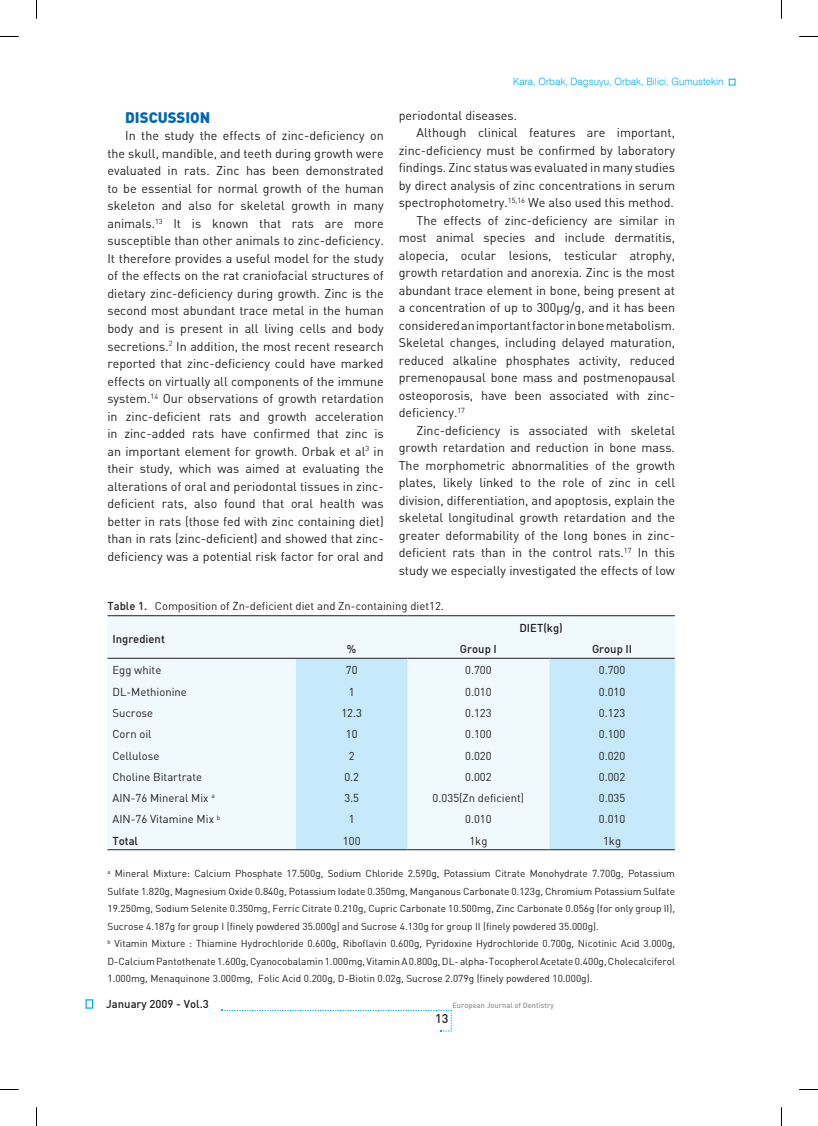
<style>
.page{position:relative;width:818px;height:1126px;background:#fff}
.page>*{position:absolute;margin:0;border:0;box-sizing:border-box;transform-origin:0 0}
.t1{font:15px "Din B Black";color:#0166b3}
.t2{font:12.5px/17.5px "Din B Regular";color:#231f20;text-align:justify}
.t3{font:12.5px "Din B Medium";color:#231f20}
.t4{font:11.25px "Din B Regular";color:#231f20}
.t5{font:11.25px "Din B Medium";color:#231f20}
.t6{font:10px/17.5px "Din B Regular";color:#231f20}
.t7{font:300 10px "Swiss 721 BT";color:#00aeef}
.t8{font:7.5px "Din B Medium";color:#939598}
.s1{font-family:"Din B Medium"}
</style>
<div class="page">
<div style="left:85px;top:999px;width:8px;height:9px;border:1px solid #00aeef"></div>
<svg style="left:222px;top:1009px;width:230px;height:22px"></svg>
<div style="left:107px;top:616px;width:567px;height:233px;background:#f0f9fd"></div>
<svg style="left:296px;top:659px;width:378px;height:190px;fill:#c6eafa"></svg>
<hr style="left:107px;top:658px;width:189px;height:1px;background:#231f20">
<hr style="left:296px;top:658px;width:111px;height:1px;background:#231f20">
<hr style="left:407px;top:658px;width:142px;height:1px;background:#231f20">
<hr style="left:549px;top:658px;width:125px;height:1px;background:#231f20">
<hr style="left:107px;top:615px;width:189px;height:1px;background:#231f20">
<hr style="left:296px;top:615px;width:111px;height:1px;background:#231f20">
<hr style="left:407px;top:615px;width:142px;height:1px;background:#231f20">
<hr style="left:549px;top:615px;width:125px;height:1px;background:#231f20">
<hr style="left:107px;top:849px;width:189px;height:1px;background:#231f20">
<hr style="left:296px;top:849px;width:111px;height:1px;background:#231f20">
<hr style="left:407px;top:849px;width:142px;height:1px;background:#231f20">
<hr style="left:549px;top:849px;width:125px;height:1px;background:#231f20">
<svg style="left:728px;top:79px;width:6px;height:6px"></svg>
<svg style="left:0;top:36px;width:19px;height:1px"></svg>
<svg style="left:799px;top:36px;width:18px;height:1px"></svg>
<svg style="left:0;top:1089px;width:19px;height:1px"></svg>
<svg style="left:799px;top:1089px;width:18px;height:1px"></svg>
<svg style="left:36px;top:0;width:1px;height:19px"></svg>
<svg style="left:36px;top:1107px;width:1px;height:18px"></svg>
<p class="t1" style="left:125px;top:107px;width:25px">DISCUSS</p>
<p class="t1" style="left:185px;top:107px;width:15px">ION</p>
<p class="t2" style="left:107px;top:127px;width:278px;text-indent:18px">In the study the effects of zinc-deficiency on the skull, mandible, and teeth during growth were evaluated in rats. Zinc has been demonstrated to be essential for normal growth of the human skeleton and also for skeletal growth in many animals.<sup>13</sup> It is known that rats are more susceptible than other animals to zinc-deficiency.<br>It therefore provides a useful model for the study of the effects on the rat craniofacial structures of dietary zinc-deficiency during growth. Zinc is the second most abundant trace metal in the human body and is present in all living cells and body secretions.<sup>2</sup> In addition, the most recent research reported that zinc-deficiency could have marked effects on virtually all components of the immune system.<sup>14</sup> Our observations of growth retardation in zinc-deficient rats and growth acceleration in zinc-added rats have confirmed that zinc is an important element for growth. Orbak et al<sup>3</sup> in their study, which was aimed at evaluating the alterations of oral and periodontal tissues in zinc&shy;deficient rats, also found that oral health was better in rats (those fed with zinc containing diet) than in rats (zinc-deficient) and showed that zinc&shy;deficiency was a potential risk factor for oral and</p>
<p class="t7" style="left:513px;top:76px;width:212px">Kara, Orbak, Dagsuyu, Orbak, Bilici, Gumustekin</p>
<p class="t2" style="left:398px;top:106px;width:120px">periodontal diseases.</p>
<p class="t2" style="left:416px;top:124px;width:260px">Although clinical features are important,</p>
<p class="t2" style="left:398px;top:141px;width:277px">zinc-deficiency must be confirmed by laboratory</p>
<p class="t2" style="left:398px;top:159px;width:277px">findings. Zinc status was evaluated in many studies</p>
<p class="t2" style="left:398px;top:176px;width:277px">by direct analysis of zinc concentrations in serum</p>
<p class="t2" style="left:398px;top:194px;width:276px">spectrophotometry.<sup>15,16</sup> We also used this method.</p>
<p class="t2" style="left:416px;top:211px;width:260px">The effects of zinc-deficiency are similar in</p>
<p class="t2" style="left:398px;top:229px;width:277px">most animal species and include dermatitis,</p>
<p class="t2" style="left:398px;top:246px;width:277px">alopecia, ocular lesions, testicular atrophy,</p>
<p class="t2" style="left:398px;top:264px;width:277px">growth retardation and anorexia. Zinc is the most</p>
<p class="t2" style="left:398px;top:281px;width:277px">abundant trace element in bone, being present at</p>
<p class="t2" style="left:398px;top:299px;width:277px">a concentration of up to 300µg/g, and it has been</p>
<p class="t2" style="left:398px;top:316px;width:277px">considered an important factor in bone metabolism.</p>
<p class="t2" style="left:398px;top:334px;width:277px">Skeletal changes, including delayed maturation,</p>
<p class="t2" style="left:398px;top:351px;width:277px">reduced alkaline phosphates activity, reduced</p>
<p class="t2" style="left:398px;top:369px;width:277px">premenopausal bone mass and postmenopausal</p>
<p class="t2" style="left:398px;top:386px;width:277px">osteoporosis, have been associated with zinc-</p>
<p class="t2" style="left:398px;top:404px;width:68px">deficiency.<sup>17</sup></p>
<p class="t2" style="left:416px;top:421px;width:260px">Zinc-deficiency is associated with skeletal</p>
<p class="t2" style="left:398px;top:439px;width:277px">growth retardation and reduction in bone mass.</p>
<p class="t2" style="left:398px;top:456px;width:277px">The morphometric abnormalities of the growth</p>
<p class="t2" style="left:398px;top:474px;width:277px">plates, likely linked to the role of zinc in cell</p>
<p class="t2" style="left:398px;top:491px;width:277px">division, differentiation, and apoptosis, explain the</p>
<p class="t2" style="left:398px;top:509px;width:277px">skeletal longitudinal growth retardation and the</p>
<p class="t2" style="left:398px;top:526px;width:277px">greater deformability of the long bones in zinc-</p>
<p class="t2" style="left:398px;top:544px;width:277px">deficient rats than in the control rats.<sup>17</sup> In this</p>
<p class="t2" style="left:398px;top:561px;width:277px">study we especially investigated the effects of low</p>
<p class="t4" style="left:107px;top:599px;width:338px"><span class="s1">Table 1.</span> Composition of Zn-deficient diet and Zn-containing diet12.</p>
<p class="t5" style="left:112px;top:631px;width:54px">Ingredient</p>
<p class="t5" style="left:519px;top:620px;width:45px">DIET(kg)</p>
<p class="t5" style="left:347px;top:642px;width:11px">%</p>
<p class="t5" style="left:459px;top:642px;width:38px">Group I</p>
<p class="t5" style="left:591px;top:642px;width:42px">Group II</p>
<p class="t4" style="left:112px;top:663px;width:50px">Egg white</p>
<p class="t4" style="left:345px;top:663px;width:13px">70</p>
<p class="t4" style="left:465px;top:663px;width:28px">0.700</p>
<p class="t4" style="left:598px;top:663px;width:28px">0.700</p>
<p class="t4" style="left:112px;top:684px;width:76px">DL-Methionine</p>
<p class="t4" style="left:348px;top:684px;width:7px">1</p>
<p class="t4" style="left:465px;top:684px;width:28px">0.010</p>
<p class="t4" style="left:598px;top:684px;width:28px">0.010</p>
<p class="t4" style="left:112px;top:705px;width:42px">Sucrose</p>
<p class="t4" style="left:341px;top:705px;width:22px">12.3</p>
<p class="t4" style="left:465px;top:705px;width:28px">0.123</p>
<p class="t4" style="left:598px;top:705px;width:28px">0.123</p>
<p class="t4" style="left:112px;top:727px;width:41px">Corn oil</p>
<p class="t4" style="left:345px;top:727px;width:13px">10</p>
<p class="t4" style="left:465px;top:727px;width:28px">0.100</p>
<p class="t4" style="left:598px;top:727px;width:28px">0.100</p>
<p class="t4" style="left:112px;top:748px;width:48px">Cellulose</p>
<p class="t4" style="left:348px;top:748px;width:7px">2</p>
<p class="t4" style="left:465px;top:748px;width:28px">0.020</p>
<p class="t4" style="left:598px;top:748px;width:28px">0.020</p>
<p class="t4" style="left:112px;top:769px;width:91px">Choline Bitartrate</p>
<p class="t4" style="left:344px;top:769px;width:16px">0.2</p>
<p class="t4" style="left:465px;top:769px;width:28px">0.002</p>
<p class="t4" style="left:598px;top:769px;width:28px">0.002</p>
<p class="t4" style="left:112px;top:791px;width:104px">AIN-76 Mineral Mix <sup>a</sup></p>
<p class="t4" style="left:344px;top:791px;width:16px">3.5</p>
<p class="t4" style="left:432px;top:791px;width:93px">0.035(Zn deficient)</p>
<p class="t4" style="left:598px;top:791px;width:28px">0.035</p>
<p class="t4" style="left:112px;top:812px;width:109px">AIN-76 Vitamine Mix <sup>b</sup></p>
<p class="t4" style="left:348px;top:812px;width:7px">1</p>
<p class="t4" style="left:465px;top:812px;width:28px">0.010</p>
<p class="t4" style="left:598px;top:812px;width:28px">0.010</p>
<p class="t5" style="left:112px;top:833px;width:27px">Total</p>
<p class="t4" style="left:343px;top:833px;width:19px">100</p>
<p class="t4" style="left:469px;top:833px;width:20px">1kg</p>
<p class="t4" style="left:602px;top:833px;width:20px">1kg</p>
<p class="t6" style="left:107px;top:864px;width:568px"><sup>a</sup> Mineral Mixture: Calcium Phosphate 17.500g, Sodium Chloride 2.590g, Potassium Citrate Monohydrate 7.700g, Potassium Sulfate 1.820g, Magnesium Oxide 0.840g, Potassium Iodate 0.350mg, Manganous Carbonate 0.123g, Chromium Potassium Sulfate 19.250mg, Sodium Selenite 0.350mg, Ferric Citrate 0.210g, Cupric Carbonate 10.500mg, Zinc Carbonate 0.056g (for only group II), Sucrose 4.187g for group I (finely powdered 35.000g) and Sucrose 4.130g for group II (finely powdered 35.000g).<br><sup>b</sup> Vitamin Mixture : Thiamine Hydrochloride 0.600g, Riboflavin 0.600g, Pyridoxine Hydrochloride 0.700g, Nicotinic Acid 3.000g, D-Calcium Pantothenate 1.600g, Cyanocobalamin 1.000mg, Vitamin A 0.800g, DL- alpha-Tocopherol Acetate 0.400g, Cholecalciferol 1.000mg, Menaquinone 3.000mg, Folic Acid 0.200g, D-Biotin 0.02g, Sucrose 2.079g (finely powdered 10.000g).</p>
<p class="t5" style="left:106px;top:996px;width:104px">January 2009 - Vol.3</p>
<p class="t8" style="left:452px;top:1000px;width:103px">European Journal of Dentistry</p>
<p class="t3" style="left:435px;top:1010px;width:15px">13</p>
</div>
